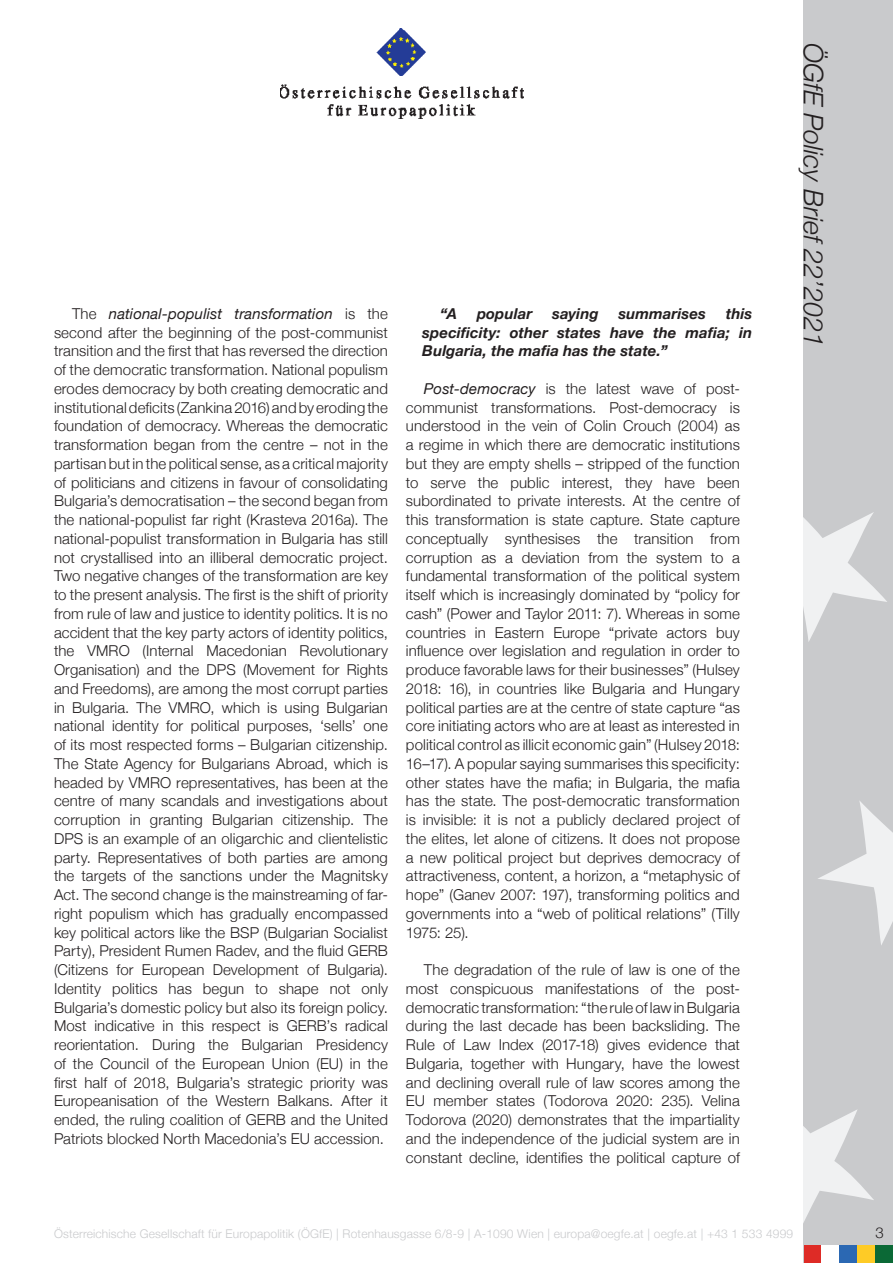
<style>
.page{position:relative;width:893px;height:1263px;background:#fff}
.page>*{position:absolute;margin:0;border:0;box-sizing:border-box;transform-origin:0 0}
.t1{font:italic 300 27px "Helvetica Neue";color:#231f20}
.Standard_Paragraph{font:300 15px/18.8px "Helvetica Neue";letter-spacing:.01em;color:#231f20;text-align:justify}
.Standard_Paragraph-2{font:italic 700 15px/18.8px "Helvetica Neue";letter-spacing:.005em;color:#231f20;text-align:justify}
.t2{font:300 12px "Helvetica Neue";letter-spacing:.015em;color:#c9cacc}
.s1{font-weight:400;font-style:italic}
</style>
<div class="page">
<div style="left:804px;top:0;width:89px;height:1263px;background:#c9cacc"></div>
<svg style="left:804px;top:512px;width:83px;height:130px"></svg>
<svg style="left:818px;top:801px;width:75px;height:144px"></svg>
<svg style="left:804px;top:1110px;width:70px;height:111px"></svg>
<img style="left:280px;top:29px;width:243px;height:89px">
<div style="left:857px;top:1245px;width:18px;height:18px;background:#fecb26"></div>
<div style="left:839px;top:1245px;width:18px;height:18px;background:#2b68b3"></div>
<div style="left:804px;top:1245px;width:17px;height:18px;background:#de2b26"></div>
<div style="left:875px;top:1245px;width:18px;height:18px;background:#0b6936"></div>
<div style="left:821px;top:1245px;width:18px;height:18px;background:#fff"></div>
<p class="Standard_Paragraph" style="left:54px;top:303px;width:335px;text-indent:18px">The <span class="s1">national-populist transformation</span> is the second after the beginning of the post-communist transition and the first that has reversed the direction of the democratic transformation. National populism erodes democracy by both creating democratic and institutional deficits (Zankina 2016) and by eroding the foundation of democracy. Whereas the democratic transformation began from the centre – not in the partisan but in the political sense, as a critical majority of politicians and citizens in favour of consolidating Bulgaria’s democratisation – the second began from the national-populist far right (Krasteva 2016a). The national-populist transformation in Bulgaria has still not crystallised into an illiberal democratic project.<br>Two negative changes of the transformation are key to the present analysis. The first is the shift of priority from rule of law and justice to identity politics. It is no accident that the key party actors of identity politics, the VMRO (Internal Macedonian Revolutionary Organisation) and the DPS (Movement for Rights and Freedoms), are among the most corrupt parties in Bulgaria. The VMRO, which is using Bulgarian national identity for political purposes, ‘sells’ one of its most respected forms – Bulgarian citizenship.<br>The State Agency for Bulgarians Abroad, which is headed by VMRO representatives, has been at the centre of many scandals and investigations about corruption in granting Bulgarian citizenship. The DPS is an example of an oligarchic and clientelistic party. Representatives of both parties are among the targets of the sanctions under the Magnitsky Act. The second change is the mainstreaming of far&shy;right populism which has gradually encompassed key political actors like the BSP (Bulgarian Socialist Party), President Rumen Radev, and the fluid GERB (Citizens for European Development of Bulgaria).<br>Identity politics has begun to shape not only Bulgaria’s domestic policy but also its foreign policy.<br>Most indicative in this respect is GERB’s radical reorientation. During the Bulgarian Presidency of the Council of the European Union (EU) in the first half of 2018, Bulgaria’s strategic priority was Europeanisation of the Western Balkans. After it ended, the ruling coalition of GERB and the United Patriots blocked North Macedonia’s EU accession.</p>
<p class="Standard_Paragraph-2" style="left:422px;top:304px;width:332px;text-indent:304px">this specificity: other states have the mafia; in Bulgaria, the mafia has the state.”</p>
<p class="Standard_Paragraph-2" style="left:440px;top:304px;width:18px">“A</p>
<p class="Standard_Paragraph-2" style="left:477px;top:304px;width:57px">popular</p>
<p class="Standard_Paragraph-2" style="left:552px;top:304px;width:48px">saying</p>
<p class="Standard_Paragraph-2" style="left:618px;top:304px;width:89px">summarises</p>
<p class="Standard_Paragraph" style="left:406px;top:378px;width:335px;text-indent:18px"><span class="s1">Post-democracy</span> is the latest wave of post&shy;communist transformations. Post-democracy is understood in the vein of Colin Crouch (2004) as a regime in which there are democratic institutions but they are empty shells – stripped of the function to serve the public interest, they have been subordinated to private interests. At the centre of this transformation is state capture. State capture conceptually synthesises the transition from corruption as a deviation from the system to a fundamental transformation of the political system itself which is increasingly dominated by “policy for cash” (Power and Taylor 2011: 7). Whereas in some countries in Eastern Europe “private actors buy influence over legislation and regulation in order to produce favorable laws for their businesses” (Hulsey 2018: 16), in countries like Bulgaria and Hungary political parties are at the centre of state capture “as core initiating actors who are at least as interested in political control as illicit economic gain” (Hulsey 2018:<br>16–17). A popular saying summarises this specificity: other states have the mafia; in Bulgaria, the mafia has the state. The post-democratic transformation is invisible: it is not a publicly declared project of the elites, let alone of citizens. It does not propose a new political project but deprives democracy of attractiveness, content, a horizon, a “metaphysic of hope” (Ganev 2007: 197), transforming politics and governments into a “web of political relations” (Tilly 1975: 25).</p>
<p class="Standard_Paragraph" style="left:406px;top:959px;width:335px;text-indent:18px">The degradation of the rule of law is one of the most conspicuous manifestations of the post&shy;democratic transformation: “the rule of law in Bulgaria during the last decade has been backsliding. The Rule of Law Index (2017-18) gives evidence that Bulgaria, together with Hungary, have the lowest and declining overall rule of law scores among the EU member states (Todorova 2020: 235). Velina Todorova (2020) demonstrates that the impartiality and the independence of the judicial system are in constant decline, identifies the political capture of</p>
<h1 class="t1" style="left:835px;top:43px;width:305px;rotate:90deg">ÖGfE Policy Brief 22’2021</h1>
<p class="t2" style="left:54px;top:1224px;width:741px">Österreichische Gesellschaft für Europapolitik (ÖGfE) | Rotenhausgasse 6/8-9 | A-1090 Wien | europa@oegfe.at | oegfe.at | +43 1 533 4999</p>
<p class="Standard_Paragraph" style="left:875px;top:1222px;width:10px">3</p>
</div>
